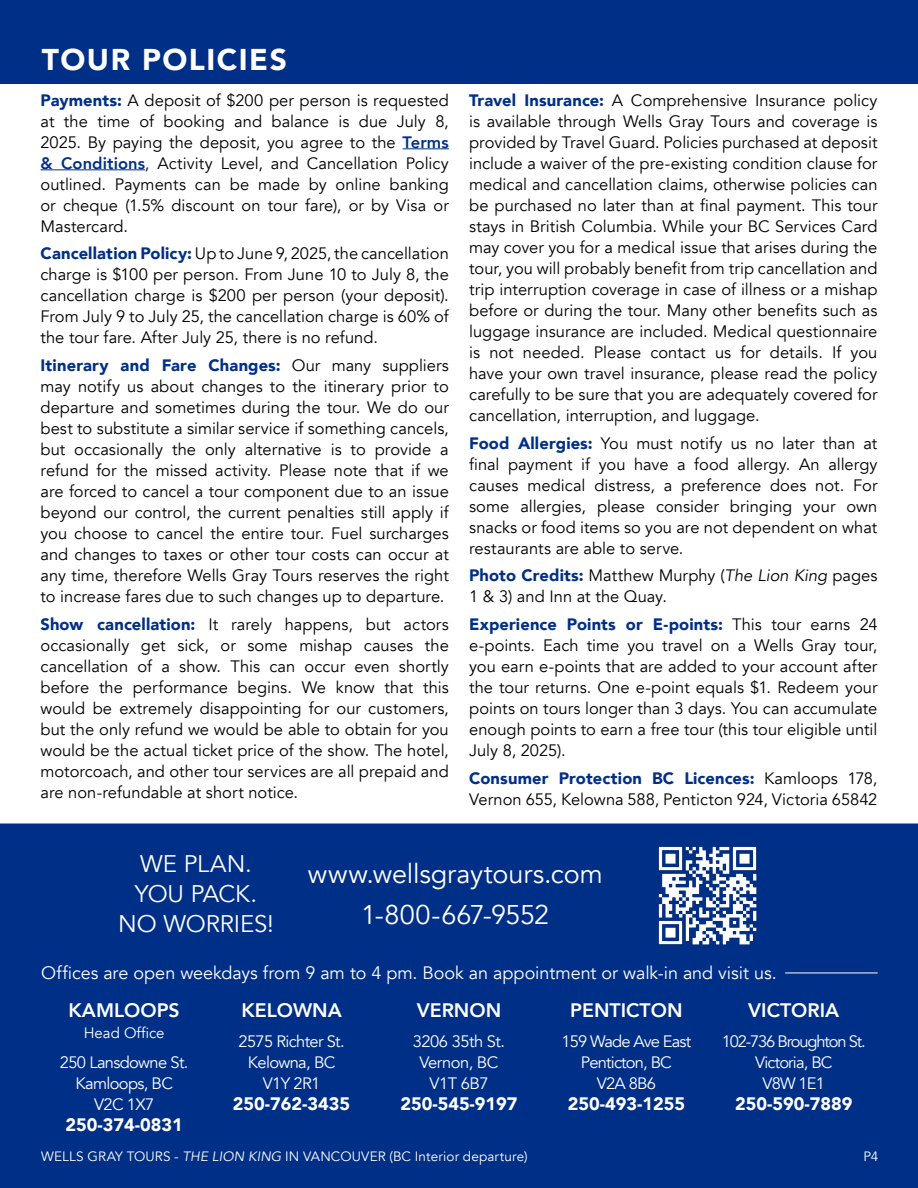
<style>
.page{position:relative;width:918px;height:1188px;background:#fff}
.page>*{position:absolute;margin:0;border:0;box-sizing:border-box;transform-origin:0 0}
.t1{font:900 30px "Avenir";letter-spacing:.05em;color:#fff}
.t2{font:27px/40.5px "Avenir";letter-spacing:-.005em;color:#fff;text-align:center}
.t3{font:24px/30px "Avenir";letter-spacing:-.005em;color:#fff;text-align:center}
.t4{font:800 19.5px "Avenir";color:#fff}
.t5{font:18px "Avenir";color:#fff}
.t6{font:900 18px "Avenir";color:#fff}
.t7{font:16.5px/21px "Avenir";color:#000;text-align:justify}
.t8{font:16.5px/21px "Avenir";letter-spacing:-.04em;color:#fff;text-align:center}
.t9{font:16.5px/21px "Avenir";letter-spacing:-.07em;color:#fff;text-align:center}
.t10{font:15px "Avenir";color:#fff}
.t11{font:13.5px "Avenir";letter-spacing:.01em;color:#fff}
.s1{font-weight:900;color:#002f87}
.s2{font-weight:800;color:#002f87}
.s3{font-style:italic}
</style>
<div class="page">
<div style="left:0;top:0;width:918px;height:84px;background:#002f87"></div>
<div style="left:0;top:824px;width:918px;height:364px;background:#002f87"></div>
<hr style="left:785px;top:973px;width:93px;height:1px;background:#fff">
<hr style="left:403px;top:148px;width:46px;height:1px;background:#002f87">
<hr style="left:40px;top:169px;width:105px;height:1px;background:#002f87">
<img style="left:658px;top:846px;width:99px;height:99px">
<h1 class="t1" style="left:42px;top:34px;width:247px">TOUR POLICIES</h1>
<p class="t7" style="left:40px;top:90px;width:410px"><span class="s1">Payments:</span> A deposit of $200 per person is requested at the time of booking and balance is due July 8, 2025. By paying the deposit, you agree to the <span class="s2">Terms &amp; Conditions</span>, Activity Level, and Cancellation Policy outlined. Payments can be made by online banking or cheque (1.5% discount on tour fare), or by Visa or Mastercard.</p>
<p class="t7" style="left:40px;top:244px;width:410px"><span class="s1">Cancellation Policy:</span> Up to June 9, 2025, the cancellation charge is $100 per person. From June 10 to July 8, the cancellation charge is $200 per person (your deposit).<br>From July 9 to July 25, the cancellation charge is 60% of the tour fare. After July 25, there is no refund.</p>
<p class="t7" style="left:40px;top:355px;width:410px"><span class="s1">Itinerary and Fare Changes:</span> Our many suppliers may notify us about changes to the itinerary prior to departure and sometimes during the tour. We do our best to substitute a similar service if something cancels, but occasionally the only alternative is to provide a refund for the missed activity. Please note that if we are forced to cancel a tour component due to an issue beyond our control, the current penalties still apply if you choose to cancel the entire tour. Fuel surcharges and changes to taxes or other tour costs can occur at any time, therefore Wells Gray Tours reserves the right to increase fares due to such changes up to departure.</p>
<p class="t7" style="left:40px;top:614px;width:410px"><span class="s1">Show cancellation:</span> It rarely happens, but actors occasionally get sick, or some mishap causes the cancellation of a show. This can occur even shortly before the performance begins. We know that this would be extremely disappointing for our customers, but the only refund we would be able to obtain for you would be the actual ticket price of the show. The hotel, motorcoach, and other tour services are all prepaid and are non-refundable at short notice.</p>
<p class="t7" style="left:469px;top:90px;width:410px"><span class="s1">Travel Insurance:</span> A Comprehensive Insurance policy is available through Wells Gray Tours and coverage is provided by Travel Guard. Policies purchased at deposit include a waiver of the pre-existing condition clause for medical and cancellation claims, otherwise policies can be purchased no later than at final payment. This tour stays in British Columbia. While your BC Services Card may cover you for a medical issue that arises during the tour, you will probably benefit from trip cancellation and trip interruption coverage in case of illness or a mishap before or during the tour. Many other benefits such as luggage insurance are included. Medical questionnaire is not needed. Please contact us for details. If you have your own travel insurance, please read the policy carefully to be sure that you are adequately covered for cancellation, interruption, and luggage.</p>
<p class="t7" style="left:469px;top:433px;width:410px"><span class="s1">Food Allergies:</span> You must notify us no later than at final payment if you have a food allergy. An allergy causes medical distress, a preference does not. For some allergies, please consider bringing your own snacks or food items so you are not dependent on what restaurants are able to serve.</p>
<p class="t7" style="left:469px;top:565px;width:410px"><span class="s1">Photo Credits:</span> Matthew Murphy (<span class="s3">The Lion King</span> pages<br>1 &amp; 3) and Inn at the Quay.</p>
<p class="t7" style="left:469px;top:614px;width:410px"><span class="s1">Experience Points or E-points:</span> This tour earns 24 e-points. Each time you travel on a Wells Gray tour, you earn e-points that are added to your account after the tour returns. One e-point equals $1. Redeem your points on tours longer than 3 days. You can accumulate enough points to earn a free tour (this tour eligible until July 8, 2025).</p>
<p class="t7" style="left:469px;top:768px;width:410px"><span class="s1">Consumer Protection BC Licences:</span> Kamloops 178,<br>Vernon 655, Kelowna 588, Penticton 924, Victoria 65842</p>
<h3 class="t3" style="left:118px;top:849px;width:157px">WE PLAN.<br>YOU PACK.<br>NO WORRIES!</h3>
<h2 class="t2" style="left:308px;top:854px;width:297px">www.wellsgraytours.com<br>1-800-667-9552</h2>
<p class="t5" style="left:41px;top:962px;width:737px">Offices are open weekdays from 9 am to 4 pm. Book an appointment or walk-in and visit us.</p>
<p class="t4" style="left:69px;top:995px;width:113px">KAMLOOPS</p>
<p class="t10" style="left:84px;top:1024px;width:82px">Head Office</p>
<p class="t8" style="left:60px;top:1052px;width:130px">250 Lansdowne St.<br>Kamloops, BC<br>V2C 1X7</p>
<p class="t6" style="left:66px;top:1109px;width:119px">250-374-0831</p>
<p class="t4" style="left:241px;top:995px;width:102px">KELOWNA</p>
<p class="t8" style="left:238px;top:1031px;width:108px">2575 Richter St.<br>Kelowna, BC<br>V1Y 2R1</p>
<p class="t6" style="left:233px;top:1088px;width:119px">250-762-3435</p>
<p class="t4" style="left:417px;top:995px;width:86px">VERNON</p>
<p class="t8" style="left:413px;top:1031px;width:94px">3206 35th St.<br>Vernon, BC<br>V1T 6B7</p>
<p class="t6" style="left:400px;top:1088px;width:119px">250-545-9197</p>
<p class="t4" style="left:570px;top:995px;width:114px">PENTICTON</p>
<p class="t8" style="left:561px;top:1031px;width:131px">159 Wade Ave East<br>Penticton, BC<br>V2A 8B6</p>
<p class="t6" style="left:568px;top:1088px;width:119px">250-493-1255</p>
<p class="t4" style="left:748px;top:995px;width:93px">VICTORIA</p>
<p class="t9" style="left:722px;top:1031px;width:146px">102-736 Broughton St.<br>Victoria, BC<br>V8W 1E1</p>
<p class="t6" style="left:735px;top:1088px;width:119px">250-590-7889</p>
<p class="t11" style="left:41px;top:1148px;width:488px">WELLS GRAY TOURS - <span class="s3">THE LION KING</span> IN VANCOUVER (BC Interior departure)</p>
<p class="t11" style="left:863px;top:1148px;width:16px">P4</p>
</div>
